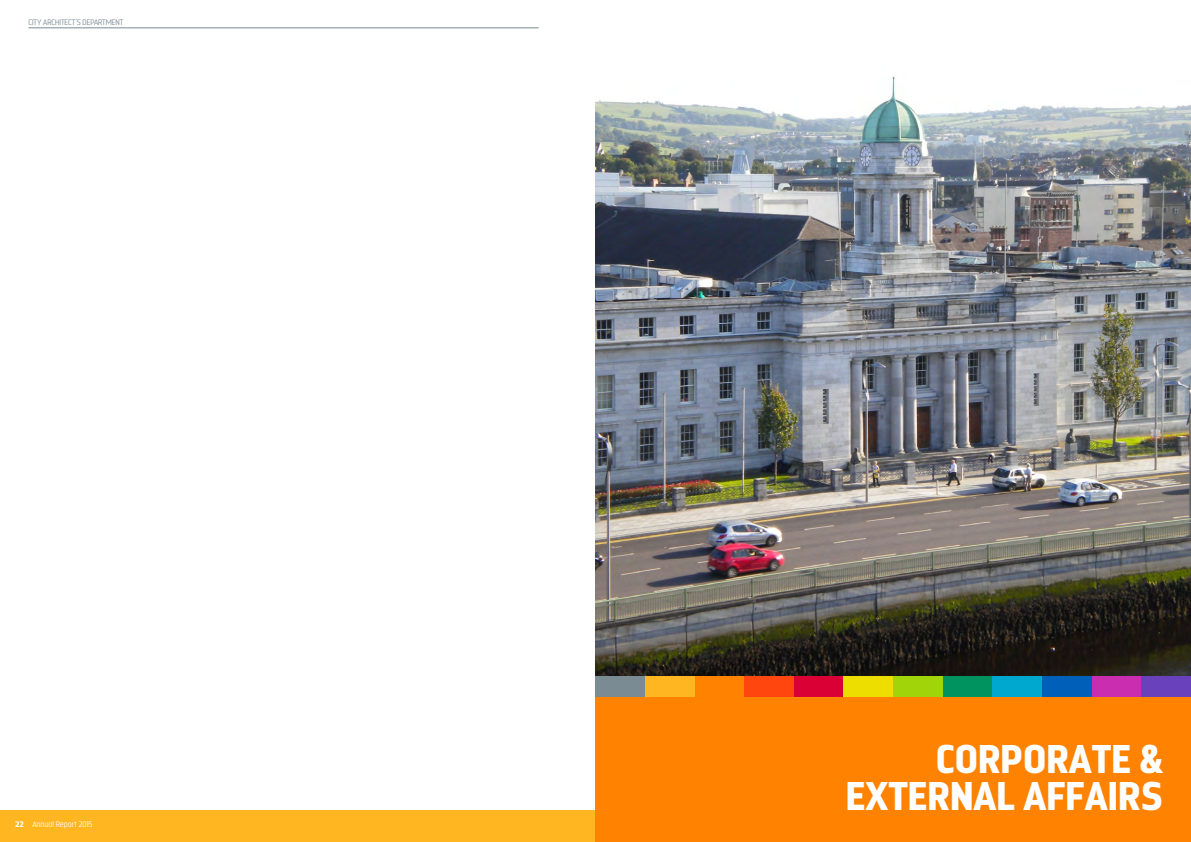
<style>
.page{position:relative;width:1191px;height:842px;background:#fff}
.page>*{position:absolute;margin:0;border:0;box-sizing:border-box;transform-origin:0 0}
.t1{font:900 40px "Nordikka";color:#fff}
.t2{font:300 8px "Nordikka";color:#7b8b94}
.t3{font:300 8px "Nordikka";color:#fff}
.s1{font-weight:900}
</style>
<div class="page">
<div style="left:0;top:810px;width:595px;height:32px;background:#ffb620"></div>
<img style="left:595px;top:76px;width:596px;height:600px">
<div style="left:595px;top:679px;width:596px;height:163px;background:#ff8200"></div>
<div style="left:595px;top:676px;width:50px;height:21px;background:#7b8b94"></div>
<div style="left:645px;top:676px;width:49px;height:21px;background:#ffb620"></div>
<div style="left:694px;top:676px;width:50px;height:21px;background:#ff8200"></div>
<div style="left:744px;top:676px;width:50px;height:21px;background:#ff460f"></div>
<div style="left:794px;top:676px;width:49px;height:21px;background:#da0035"></div>
<div style="left:843px;top:676px;width:50px;height:21px;background:#eede00"></div>
<div style="left:893px;top:676px;width:50px;height:21px;background:#a2d40a"></div>
<div style="left:943px;top:676px;width:49px;height:21px;background:#00935f"></div>
<div style="left:992px;top:676px;width:50px;height:21px;background:#00a7cf"></div>
<div style="left:1042px;top:676px;width:49px;height:21px;background:#005fb9"></div>
<div style="left:1091px;top:676px;width:50px;height:21px;background:#ca2daf"></div>
<div style="left:1141px;top:676px;width:50px;height:21px;background:#6a41bd"></div>
<hr style="left:28px;top:27px;width:511px;height:1px;background:#7b8b94">
<p class="t2" style="left:28px;top:17px;width:96px">CITY ARCHITECT’S DEPARTMENT</p>
<p class="t3" style="left:15px;top:820px;width:79px"><span class="s1">22</span> Annual Report 2015</p>
<p class="t1" style="left:935px;top:735px;width:228px">CORPORATE &amp;</p>
<p class="t1" style="left:846px;top:772px;width:318px">EXTERNAL AFFAIRS</p>
</div>
